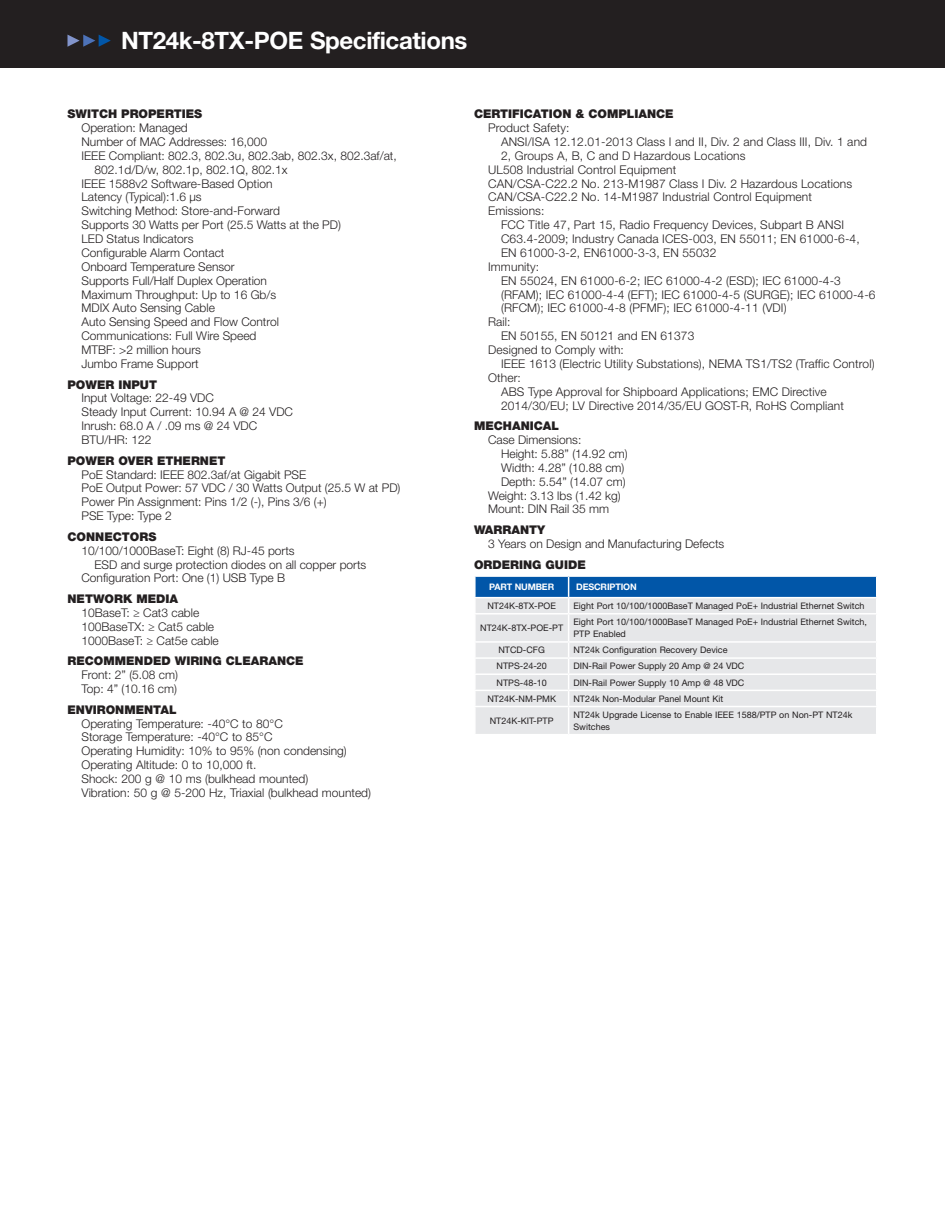
<style>
.page{position:relative;width:945px;height:1215px;background:#fff}
.page>*{position:absolute;margin:0;border:0;box-sizing:border-box;transform-origin:0 0}
.t1{font:700 24px "Helvetica Neue LT Std";letter-spacing:-.015em;color:#fff}
.Body_2{font:300 12px/13.8px "Helvetica Neue LT Std";color:#231f20}
.Page_2_-_Spec_Text{font:300 12px "Helvetica Neue LT Std";color:#231f20}
.Page_2_-_Subhead_Bla{font:900 12px "Helvetica Neue LT Std";color:#231f20}
.Page_2_Legal{font:900 12px "Helvetica Neue LT Std";color:#231f20}
.Table_Right_Column{font:9px/12px "Helvetica Neue LT Std";color:#231f20}
.Table_Left_Column{font:9px "Helvetica Neue LT Std";color:#231f20}
.Table_NT_Right_White{font:700 9px "Helvetica Neue LT Std";letter-spacing:-.015em;color:#fff}
.Table_Right_White_He{font:700 9px "Helvetica Neue LT Std";letter-spacing:-.015em;color:#fff}
</style>
<div class="page">
<div style="left:0;top:0;width:945px;height:68px;background:#231f20"></div>
<svg style="left:68px;top:35px;width:43px;height:12px"></svg>
<svg style="left:475px;top:576px;width:402px;height:158px;background:#cbd6e2"></svg>
<hr style="left:876px;top:707px;width:2px;height:27px;background:#fff">
<p class="t1" style="left:121px;top:26px;width:348px">NT24k-8TX-POE Specifications</p>
<p class="Page_2_-_Subhead_Bla" style="left:68px;top:107px;width:136px">SWITCH PROPERTIES</p>
<p class="Body_2" style="left:82px;top:121px;width:108px">Operation: Managed</p>
<p class="Body_2" style="left:82px;top:135px;width:187px">Number of MAC Addresses: 16,000</p>
<p class="Body_2" style="left:94px;top:148px;width:304px;text-indent:-13px">IEEE Compliant: 802.3, 802.3u, 802.3ab, 802.3x, 802.3af/at,<br>802.1d/D/w, 802.1p, 802.1Q, 802.1x</p>
<p class="Body_2" style="left:82px;top:176px;width:192px">IEEE 1588v2 Software-Based Option</p>
<p class="Body_2" style="left:82px;top:190px;width:122px">Latency (Typical):1.6 μs</p>
<p class="Body_2" style="left:82px;top:204px;width:200px">Switching Method: Store-and-Forward</p>
<p class="Body_2" style="left:82px;top:218px;width:261px">Supports 30 Watts per Port (25.5 Watts at the PD)</p>
<p class="Body_2" style="left:82px;top:232px;width:114px">LED Status Indicators</p>
<p class="Body_2" style="left:82px;top:246px;width:144px">Configurable Alarm Contact</p>
<p class="Body_2" style="left:82px;top:259px;width:155px">Onboard Temperature Sensor</p>
<p class="Body_2" style="left:82px;top:273px;width:187px">Supports Full/Half Duplex Operation</p>
<p class="Body_2" style="left:82px;top:287px;width:196px">Maximum Throughput: Up to 16 Gb/s</p>
<p class="Body_2" style="left:82px;top:301px;width:135px">MDIX Auto Sensing Cable</p>
<p class="Body_2" style="left:82px;top:315px;width:199px">Auto Sensing Speed and Flow Control</p>
<p class="Body_2" style="left:82px;top:329px;width:176px">Communications: Full Wire Speed</p>
<p class="Body_2" style="left:82px;top:343px;width:121px">MTBF: &gt;2 million hours</p>
<p class="Body_2" style="left:82px;top:357px;width:119px">Jumbo Frame Support</p>
<p class="Page_2_-_Subhead_Bla" style="left:68px;top:377px;width:91px">POWER INPUT</p>
<p class="Body_2" style="left:82px;top:391px;width:134px">Input Voltage: 22-49 VDC</p>
<p class="Body_2" style="left:82px;top:405px;width:213px">Steady Input Current: 10.94 A @ 24 VDC</p>
<p class="Body_2" style="left:82px;top:419px;width:177px">Inrush: 68.0 A / .09 ms @ 24 VDC</p>
<p class="Body_2" style="left:82px;top:433px;width:72px">BTU/HR: 122</p>
<p class="Page_2_-_Subhead_Bla" style="left:68px;top:453px;width:160px">POWER OVER ETHERNET</p>
<p class="Body_2" style="left:82px;top:467px;width:226px">PoE Standard: IEEE 802.3af/at Gigabit PSE</p>
<p class="Body_2" style="left:82px;top:481px;width:320px">PoE Output Power: 57 VDC / 30 Watts Output (25.5 W at PD)</p>
<p class="Body_2" style="left:82px;top:495px;width:247px">Power Pin Assignment: Pins 1/2 (-), Pins 3/6 (+)</p>
<p class="Body_2" style="left:82px;top:509px;width:92px">PSE Type: Type 2</p>
<p class="Page_2_-_Subhead_Bla" style="left:68px;top:529px;width:90px">CONNECTORS</p>
<p class="Body_2" style="left:82px;top:543px;width:215px">10/100/1000BaseT: Eight (8) RJ-45 ports</p>
<p class="Body_2" style="left:94px;top:557px;width:273px">ESD and surge protection diodes on all copper ports</p>
<p class="Body_2" style="left:82px;top:571px;width:205px">Configuration Port: One (1) USB Type B</p>
<p class="Page_2_-_Subhead_Bla" style="left:68px;top:592px;width:112px">NETWORK MEDIA</p>
<p class="Body_2" style="left:82px;top:606px;width:119px">10BaseT: ≥ Cat3 cable</p>
<p class="Body_2" style="left:82px;top:619px;width:134px">100BaseTX: ≥ Cat5 cable</p>
<p class="Body_2" style="left:82px;top:633px;width:139px">1000BaseT: ≥ Cat5e cable</p>
<p class="Page_2_-_Subhead_Bla" style="left:68px;top:654px;width:238px">RECOMMENDED WIRING CLEARANCE</p>
<p class="Body_2" style="left:82px;top:668px;width:98px">Front: 2” (5.08 cm)</p>
<p class="Body_2" style="left:82px;top:682px;width:97px">Top: 4” (10.16 cm)</p>
<p class="Page_2_-_Subhead_Bla" style="left:68px;top:702px;width:111px">ENVIRONMENTAL</p>
<p class="Page_2_-_Spec_Text" style="left:82px;top:716px;width:203px">Operating Temperature: -40°C to 80°C</p>
<p class="Page_2_-_Spec_Text" style="left:82px;top:730px;width:193px">Storage Temperature: -40°C to 85°C</p>
<p class="Page_2_-_Spec_Text" style="left:82px;top:744px;width:267px">Operating Humidity: 10% to 95% (non condensing)</p>
<p class="Page_2_-_Spec_Text" style="left:82px;top:758px;width:176px">Operating Altitude: 0 to 10,000 ft.</p>
<p class="Page_2_-_Spec_Text" style="left:82px;top:771px;width:228px">Shock: 200 g @ 10 ms (bulkhead mounted)</p>
<p class="Page_2_-_Spec_Text" style="left:82px;top:785px;width:291px">Vibration: 50 g @ 5-200 Hz, Triaxial (bulkhead mounted)</p>
<p class="Page_2_-_Subhead_Bla" style="left:474px;top:107px;width:201px">CERTIFICATION &amp; COMPLIANCE</p>
<p class="Body_2" style="left:501px;top:121px;width:368px;text-indent:-13px">Product Safety:<br>ANSI/ISA 12.12.01-2013 Class I and II, Div. 2 and Class III, Div. 1 and<br>2, Groups A, B, C and D Hazardous Locations</p>
<p class="Body_2" style="left:488px;top:162px;width:190px">UL508 Industrial Control Equipment</p>
<p class="Body_2" style="left:488px;top:176px;width:366px">CAN/CSA-C22.2 No. 213-M1987 Class I Div. 2 Hazardous Locations</p>
<p class="Body_2" style="left:488px;top:190px;width:325px">CAN/CSA-C22.2 No. 14-M1987 Industrial Control Equipment</p>
<p class="Body_2" style="left:501px;top:204px;width:360px;text-indent:-13px">Emissions:<br>FCC Title 47, Part 15, Radio Frequency Devices, Subpart B ANSI C63.4-2009; Industry Canada ICES-003, EN 55011; EN 61000-6-4, EN 61000-3-2, EN61000-3-3, EN 55032</p>
<p class="Body_2" style="left:501px;top:259px;width:376px;text-indent:-13px">Immunity:<br>EN 55024, EN 61000-6-2; IEC 61000-4-2 (ESD); IEC 61000-4-3 (RFAM); IEC 61000-4-4 (EFT); IEC 61000-4-5 (SURGE); IEC 61000-4-6 (RFCM); IEC 61000-4-8 (PFMF); IEC 61000-4-11 (VDI)</p>
<p class="Body_2" style="left:501px;top:315px;width:195px;text-indent:-13px">Rail:<br>EN 50155, EN 50121 and EN 61373</p>
<p class="Body_2" style="left:501px;top:343px;width:375px;text-indent:-13px">Designed to Comply with:<br>IEEE 1613 (Electric Utility Substations), NEMA TS1/TS2 (Traffic Control)</p>
<p class="Body_2" style="left:501px;top:370px;width:344px;text-indent:-13px">Other:<br>ABS Type Approval for Shipboard Applications; EMC Directive<br>2014/30/EU; LV Directive 2014/35/EU GOST-R, RoHS Compliant</p>
<p class="Page_2_-_Subhead_Bla" style="left:474px;top:419px;width:87px">MECHANICAL</p>
<p class="Body_2" style="left:501px;top:433px;width:128px;text-indent:-13px">Case Dimensions:<br>Height: 5.88” (14.92 cm)<br>Width: 4.28” (10.88 cm)<br>Depth: 5.54” (14.07 cm)</p>
<p class="Body_2" style="left:488px;top:488px;width:134px">Weight: 3.13 lbs (1.42 kg)</p>
<p class="Body_2" style="left:488px;top:502px;width:123px">Mount: DIN Rail 35 mm</p>
<p class="Page_2_-_Subhead_Bla" style="left:474px;top:523px;width:73px">WARRANTY</p>
<p class="Body_2" style="left:488px;top:537px;width:238px">3 Years on Design and Manufacturing Defects</p>
<p class="Page_2_Legal" style="left:474px;top:557px;width:113px">ORDERING GUIDE</p>
<p class="Table_Right_White_He" style="left:489px;top:581px;width:66px">PART NUMBER</p>
<p class="Table_NT_Right_White" style="left:576px;top:581px;width:62px">DESCRIPTION</p>
<p class="Table_Left_Column" style="left:487px;top:600px;width:70px">NT24K-8TX-POE</p>
<p class="Table_Right_Column" style="left:573px;top:600px;width:293px">Eight Port 10/100/1000BaseT Managed PoE+ Industrial Ethernet Switch</p>
<p class="Table_Left_Column" style="left:480px;top:623px;width:85px">NT24K-8TX-POE-PT</p>
<p class="Table_Right_Column" style="left:573px;top:616px;width:295px">Eight Port 10/100/1000BaseT Managed PoE+ Industrial Ethernet Switch,<br>PTP Enabled</p>
<p class="Table_Left_Column" style="left:498px;top:645px;width:48px">NTCD-CFG</p>
<p class="Table_Right_Column" style="left:573px;top:644px;width:156px">NT24k Configuration Recovery Device</p>
<p class="Table_Left_Column" style="left:497px;top:661px;width:52px">NTPS-24-20</p>
<p class="Table_Right_Column" style="left:573px;top:660px;width:172px">DIN-Rail Power Supply 20 Amp @ 24 VDC</p>
<p class="Table_Left_Column" style="left:497px;top:677px;width:52px">NTPS-48-10</p>
<p class="Table_Right_Column" style="left:573px;top:676px;width:172px">DIN-Rail Power Supply 10 Amp @ 48 VDC</p>
<p class="Table_Left_Column" style="left:487px;top:693px;width:70px">NT24K-NM-PMK</p>
<p class="Table_Right_Column" style="left:573px;top:692px;width:151px">NT24k Non-Modular Panel Mount Kit</p>
<p class="Table_Left_Column" style="left:490px;top:715px;width:65px">NT24K-KIT-PTP</p>
<p class="Table_Right_Column" style="left:573px;top:708px;width:280px">NT24k Upgrade License to Enable IEEE 1588/PTP on Non-PT NT24k<br>Switches</p>
</div>
